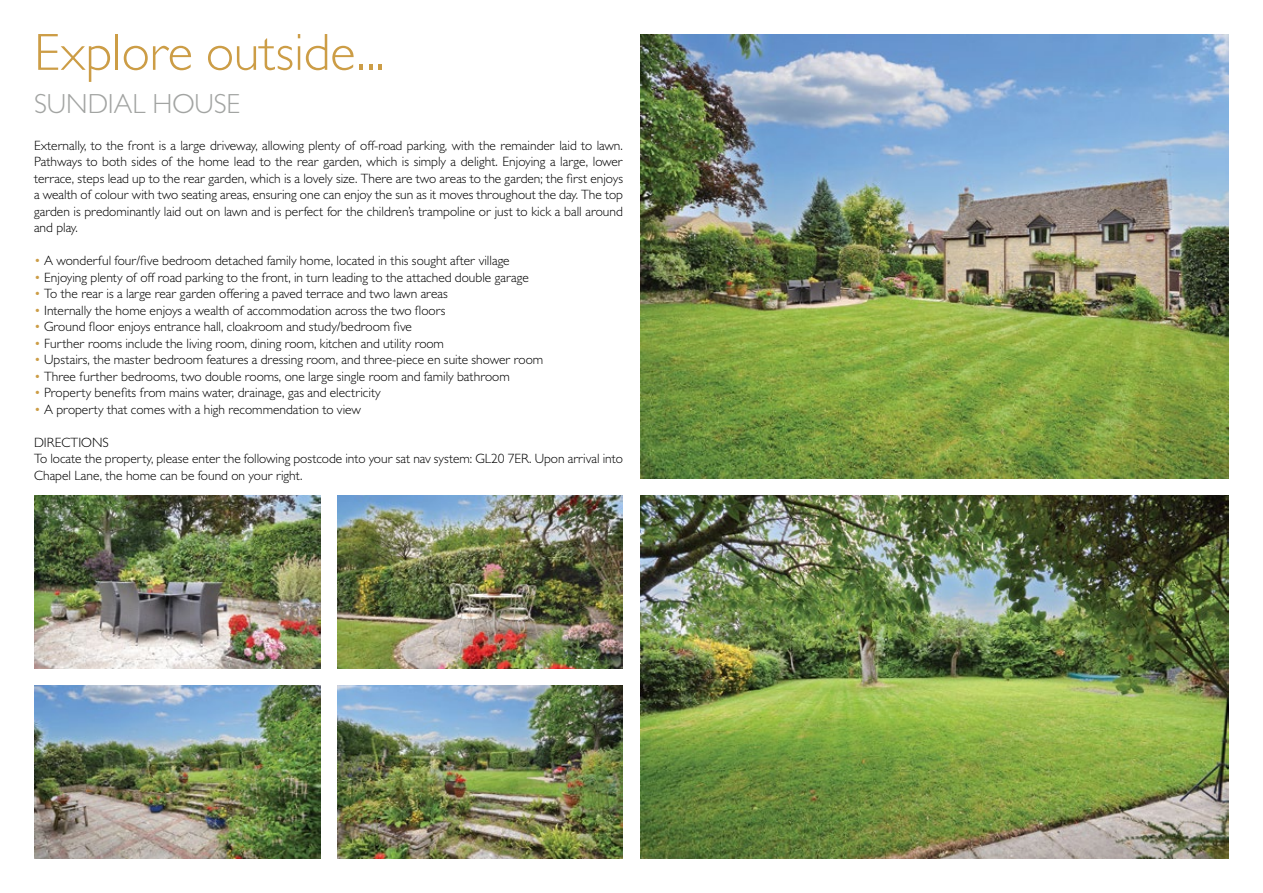
<style>
.page{position:relative;width:1263px;height:893px;background:#fff}
.page>*{position:absolute;margin:0;border:0;box-sizing:border-box;transform-origin:0 0}
.t1{font:300 52.5px "Gill Sans";color:#cc9d46}
.t2{font:300 27.75px "Gill Sans";color:#a2a4a2}
.t3{font:300 13.5px/16.5px "Gill Sans";color:#000;text-align:justify}
.s1{color:#cc9d46}
</style>
<div class="page">
<img style="left:640px;top:34px;width:589px;height:444px">
<img style="left:34px;top:495px;width:286px;height:174px">
<img style="left:337px;top:495px;width:286px;height:174px">
<img style="left:34px;top:686px;width:286px;height:173px">
<img style="left:337px;top:686px;width:286px;height:173px">
<img style="left:640px;top:495px;width:589px;height:364px">
<h1 class="t1" style="left:34px;top:21px;width:352px">Explore outside...</h1>
<h2 class="t2" style="left:34px;top:87px;width:208px">SUNDIAL HOUSE</h2>
<p class="t3" style="left:34px;top:137px;width:590px">Externally, to the front is a large driveway, allowing plenty of off-road parking, with the remainder laid to lawn.<br>Pathways to both sides of the home lead to the rear garden, which is simply a delight. Enjoying a large, lower terrace, steps lead up to the rear garden, which is a lovely size. There are two areas to the garden; the first enjoys a wealth of colour with two seating areas, ensuring one can enjoy the sun as it moves throughout the day. The top garden is predominantly laid out on lawn and is perfect for the children’s trampoline or just to kick a ball around and play.</p>
<p class="t3" style="left:34px;top:252px;width:477px"><span class="s1">•</span> A wonderful four/five bedroom detached family home, located in this sought after village</p>
<p class="t3" style="left:34px;top:268px;width:496px"><span class="s1">•</span> Enjoying plenty of off road parking to the front, in turn leading to the attached double garage</p>
<p class="t3" style="left:34px;top:285px;width:415px"><span class="s1">•</span> To the rear is a large rear garden offering a paved terrace and two lawn areas</p>
<p class="t3" style="left:34px;top:301px;width:413px"><span class="s1">•</span> Internally the home enjoys a wealth of accommodation across the two floors</p>
<p class="t3" style="left:34px;top:318px;width:380px"><span class="s1">•</span> Ground floor enjoys entrance hall, cloakroom and study/bedroom five</p>
<p class="t3" style="left:34px;top:334px;width:411px"><span class="s1">•</span> Further rooms include the living room, dining room, kitchen and utility room</p>
<p class="t3" style="left:34px;top:351px;width:511px"><span class="s1">•</span> Upstairs, the master bedroom features a dressing room, and three-piece en suite shower room</p>
<p class="t3" style="left:34px;top:367px;width:477px"><span class="s1">•</span> Three further bedrooms, two double rooms, one large single room and family bathroom</p>
<p class="t3" style="left:34px;top:384px;width:348px"><span class="s1">•</span> Property benefits from mains water, drainage, gas and electricity</p>
<p class="t3" style="left:34px;top:400px;width:328px"><span class="s1">•</span> A property that comes with a high recommendation to view</p>
<p class="t3" style="left:34px;top:433px;width:590px;text-align:left">DIRECTIONS<br>To locate the property, please enter the following postcode into your sat nav system: GL20 7ER. Upon arrival into<br>Chapel Lane, the home can be found on your right.</p>
</div>
